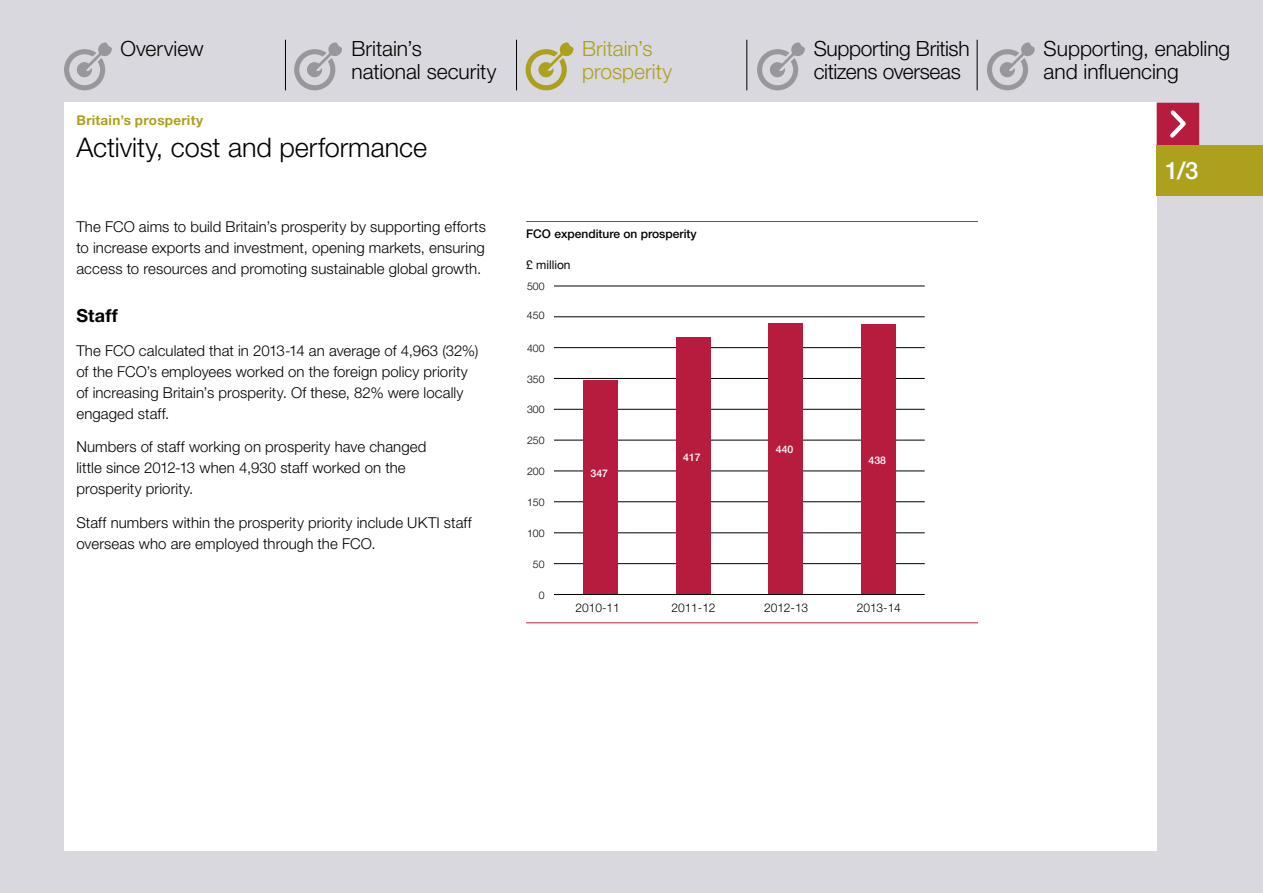
<style>
.page{position:relative;width:1263px;height:893px;background:#d9d8df}
.page>*{position:absolute;margin:0;border:0;box-sizing:border-box;transform-origin:0 0}
.t1{font:300 27px "Helvetica Neue LT Std";color:#000}
.t2{font:500 24px "Helvetica Neue LT Std";color:#fff}
.t3{font:300 21px/22.5px "Helvetica Neue LT Std";letter-spacing:-.005em;color:#000}
.t4{font:300 21px/22.5px "Helvetica Neue LT Std";color:#aca01c}
.t5{font:700 18px "Helvetica Neue LT Std";letter-spacing:.01em;color:#000}
.t6{font:300 15px/21px "Helvetica Neue LT Std";letter-spacing:.005em;color:#000}
.t7{font:700 13.5px "Helvetica Neue LT Std";letter-spacing:.02em;color:#aca01c}
.t8{font:300 12px "Helvetica Neue LT Std";letter-spacing:-.005em;color:#000}
.t9{font:500 12px "Helvetica Neue LT Std";color:#000}
.t10{font:12px "Helvetica Neue LT Std";color:#000}
.t11{font:300 10.5px "Helvetica Neue LT Std";letter-spacing:.01em;color:#000}
.t12{font:500 10.5px "Helvetica Neue LT Std";color:#fff}
</style>
<div class="page">
<hr style="left:285px;top:40px;width:1px;height:50px;background:#000">
<hr style="left:516px;top:40px;width:1px;height:50px;background:#000">
<hr style="left:746px;top:40px;width:1px;height:50px;background:#000">
<hr style="left:977px;top:40px;width:1px;height:50px;background:#000">
<svg style="left:64px;top:42px;width:48px;height:48px"></svg>
<svg style="left:294px;top:42px;width:48px;height:48px"></svg>
<svg style="left:526px;top:42px;width:48px;height:48px"></svg>
<svg style="left:757px;top:42px;width:48px;height:48px"></svg>
<svg style="left:987px;top:42px;width:48px;height:48px"></svg>
<div style="left:64px;top:103px;width:1093px;height:748px;background:#fff"></div>
<div style="left:1157px;top:103px;width:42px;height:42px;background:#b71c3e"></div>
<svg style="left:1170px;top:110px;width:16px;height:28px"></svg>
<div style="left:1157px;top:145px;width:106px;height:51px;background:#aca01c"></div>
<hr style="left:554px;top:286px;width:371px;height:1px;background:#000">
<hr style="left:554px;top:317px;width:371px;height:1px;background:#000">
<hr style="left:554px;top:347px;width:371px;height:1px;background:#000">
<hr style="left:554px;top:378px;width:371px;height:1px;background:#000">
<hr style="left:554px;top:409px;width:371px;height:1px;background:#000">
<hr style="left:554px;top:440px;width:371px;height:1px;background:#000">
<hr style="left:554px;top:471px;width:371px;height:1px;background:#000">
<hr style="left:554px;top:501px;width:371px;height:1px;background:#000">
<hr style="left:554px;top:533px;width:371px;height:1px;background:#000">
<hr style="left:554px;top:563px;width:371px;height:1px;background:#000">
<div style="left:583px;top:380px;width:34px;height:214px;background:#b71c3e"></div>
<div style="left:676px;top:337px;width:34px;height:257px;background:#b71c3e"></div>
<div style="left:769px;top:323px;width:34px;height:271px;background:#b71c3e"></div>
<div style="left:861px;top:324px;width:34px;height:270px;background:#b71c3e"></div>
<hr style="left:554px;top:594px;width:371px;height:1px;background:#000">
<hr style="left:526px;top:221px;width:451px;height:1px;background:#b71c3e">
<hr style="left:526px;top:622px;width:451px;height:1px;background:#b71c3e">
<h3 class="t3" style="left:120px;top:37px;width:85px">Overview</h3>
<h3 class="t3" style="left:352px;top:37px;width:146px">Britain’s<br>national security</h3>
<p class="t7" style="left:77px;top:112px;width:128px">Britain’s prosperity</p>
<h1 class="t1" style="left:77px;top:131px;width:352px">Activity, cost and performance</h1>
<p class="t6" style="left:76px;top:216px;width:411px;text-align:justify">The FCO aims to build Britain’s prosperity by supporting efforts to increase exports and investment, opening markets, ensuring access to resources and promoting sustainable global growth.</p>
<p class="t5" style="left:76px;top:304px;width:43px">Staff</p>
<p class="t6" style="left:76px;top:339px;width:403px">The FCO calculated that in 2013-14 an average of 4,963 (32%) of the FCO’s employees worked on the foreign policy priority of increasing Britain’s prosperity. Of these, 82% were locally engaged staff.</p>
<p class="t6" style="left:76px;top:436px;width:352px">Numbers of staff working on prosperity have changed little since 2012-13 when 4,930 staff worked on the prosperity priority.</p>
<p class="t6" style="left:76px;top:512px;width:397px">Staff numbers within the prosperity priority include UKTI staff overseas who are employed through the FCO.</p>
<h3 class="t4" style="left:582px;top:37px;width:91px">Britain’s prosperity</h3>
<h3 class="t3" style="left:814px;top:37px;width:157px">Supporting British citizens overseas</h3>
<h3 class="t3" style="left:1043px;top:37px;width:188px">Supporting, enabling and influencing</h3>
<p class="t9" style="left:526px;top:227px;width:172px">FCO expenditure on prosperity</p>
<p class="t10" style="left:526px;top:257px;width:46px">£ million</p>
<p class="t11" style="left:527px;top:280px;width:19px">500</p>
<p class="t11" style="left:527px;top:309px;width:19px">450</p>
<p class="t11" style="left:527px;top:342px;width:19px">400</p>
<p class="t11" style="left:527px;top:372px;width:19px">350</p>
<p class="t11" style="left:527px;top:403px;width:19px">300</p>
<p class="t11" style="left:527px;top:434px;width:19px">250</p>
<p class="t11" style="left:527px;top:465px;width:19px">200</p>
<p class="t11" style="left:527px;top:496px;width:19px">150</p>
<p class="t11" style="left:527px;top:527px;width:19px">100</p>
<p class="t11" style="left:533px;top:557px;width:13px">50</p>
<p class="t11" style="left:539px;top:588px;width:7px">0</p>
<p class="t12" style="left:590px;top:467px;width:19px">347</p>
<p class="t12" style="left:683px;top:451px;width:19px">417</p>
<p class="t12" style="left:776px;top:443px;width:19px">440</p>
<p class="t12" style="left:868px;top:454px;width:19px">438</p>
<p class="t8" style="left:575px;top:600px;width:46px">2010-11</p>
<p class="t8" style="left:671px;top:600px;width:46px">2011-12</p>
<p class="t8" style="left:764px;top:600px;width:46px">2012-13</p>
<p class="t8" style="left:857px;top:600px;width:46px">2013-14</p>
<h2 class="t2" style="left:1165px;top:156px;width:35px">1/3</h2>
</div>
